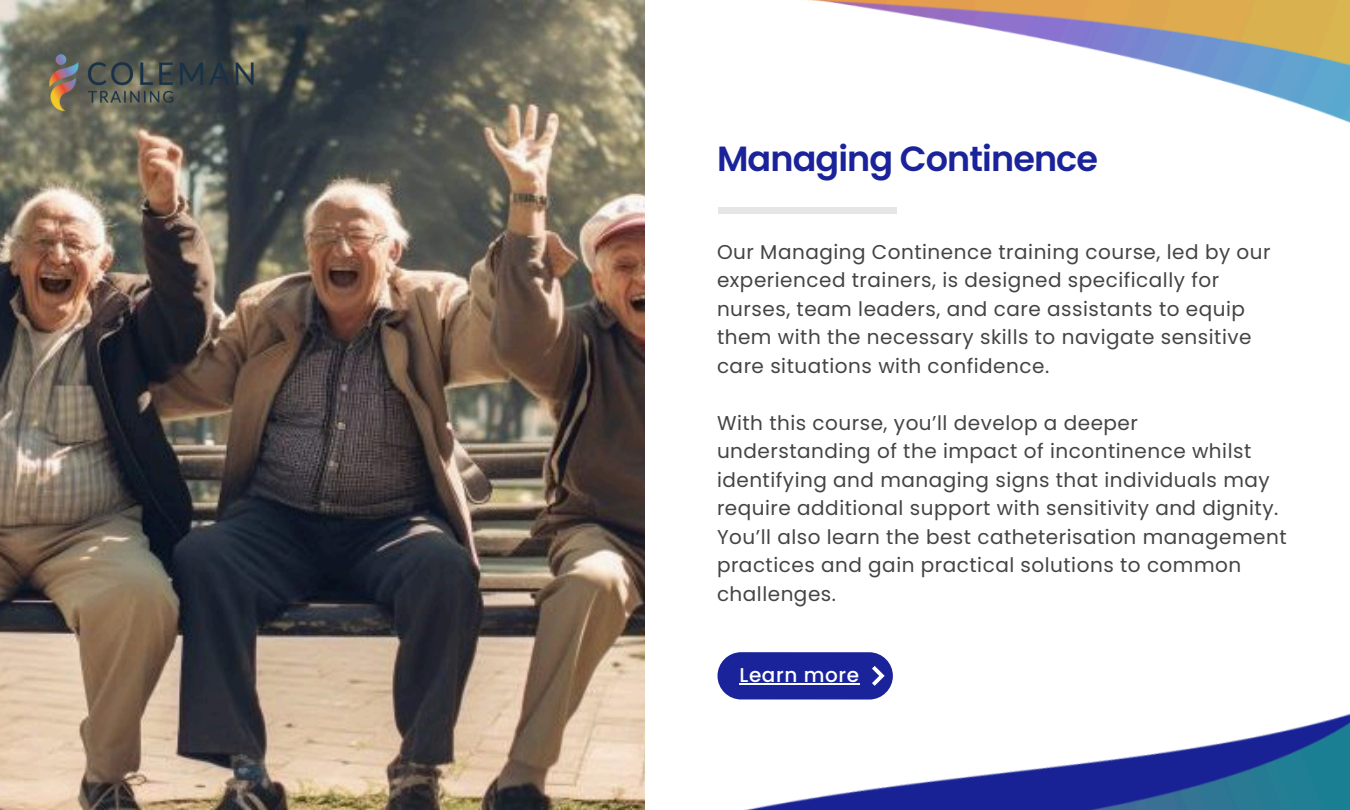
<style>
.page{position:relative;width:1350px;height:810px;background:#fff}
.page>*{position:absolute;margin:0;border:0;box-sizing:border-box;transform-origin:0 0}
.t1{font:600 35px "Poppins";letter-spacing:-.025em;color:#1a239a}
.t2{font:20px/28.5px "Poppins";letter-spacing:.025em;color:#444}
.t3{font:500 20px "Poppins";letter-spacing:.03em;color:#fff}
</style>
<div class="page">
<img style="left:0;top:0;width:645px;height:810px">
<img style="left:92px;top:418px;width:553px;height:392px">
<img style="left:121px;top:513px;width:1229px;height:297px">
<img style="left:141px;top:0;width:1209px;height:389px">
<img style="left:37px;top:50px;width:229px;height:66px">
<div style="left:719px;top:207px;width:178px;height:7px;background:#e6e6e6"></div>
<svg style="left:713px;top:648px;width:184px;height:55px"></svg>
<hr style="left:740px;top:684px;width:120px;height:1px;background:#fff">
<p class="t1" style="left:717px;top:134px;width:383px">Managing Continence</p>
<p class="t2" style="left:717px;top:238px;width:555px">Our Managing Continence training course, led by our experienced trainers, is designed specifically for nurses, team leaders, and care assistants to equip them with the necessary skills to navigate sensitive care situations with confidence.</p>
<p class="t2" style="left:717px;top:409px;width:571px">With this course, you’ll develop a deeper understanding of the impact of incontinence whilst identifying and managing signs that individuals may require additional support with sensitivity and dignity.<br>You’ll also learn the best catheterisation management practices and gain practical solutions to common challenges.</p>
<p class="t3" style="left:740px;top:661px;width:121px">Learn more</p>
</div>
